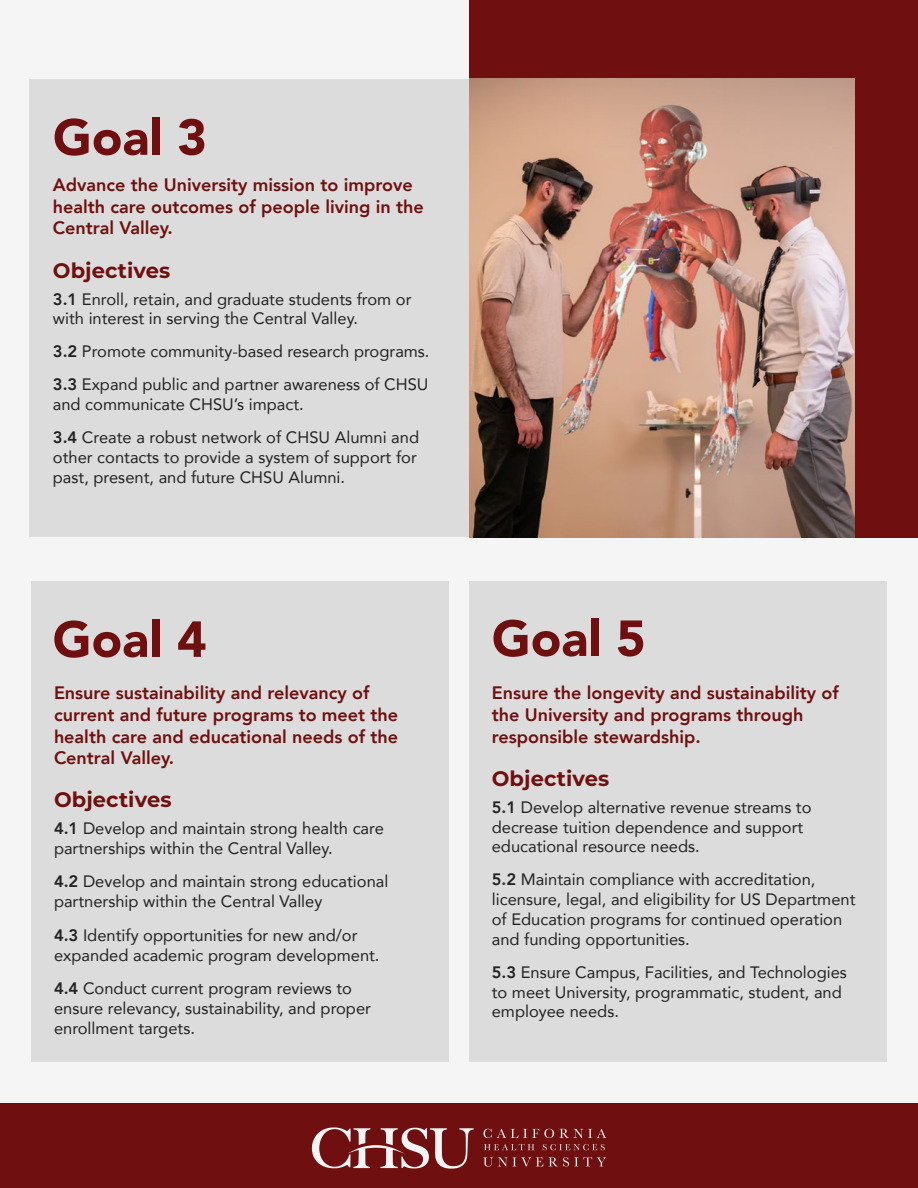
<style>
.page{position:relative;width:918px;height:1188px;background:#f5f5f5}
.page>*{position:absolute;margin:0;border:0;box-sizing:border-box;transform-origin:0 0}
.t1{font:900 50.1px "Avenir";color:#700f0f}
.t2{font:700 21px "Montserrat";letter-spacing:.005em;color:#700f0f}
.t3{font:800 18px/21.6px "Avenir";color:#700f0f}
.t4{font:16.5px/19.8px "Avenir";color:#222}
.s1{font-weight:800}
</style>
<div class="page">
<div style="left:31px;top:581px;width:418px;height:481px;background:#dcdcdc"></div>
<div style="left:469px;top:581px;width:418px;height:481px;background:#dcdcdc"></div>
<div style="left:30px;top:79px;width:888px;height:458px;background:#dcdcdc"></div>
<div style="left:469px;top:0;width:449px;height:537px;background:#700f0f"></div>
<img style="left:469px;top:79px;width:385px;height:458px">
<div style="left:0;top:1104px;width:918px;height:84px;background:#700f0f"></div>
<svg style="left:483px;top:1129px;width:123px;height:9px"></svg>
<svg style="left:484px;top:1144px;width:50px;height:6px"></svg>
<svg style="left:543px;top:1144px;width:62px;height:6px"></svg>
<svg style="left:483px;top:1157px;width:123px;height:10px"></svg>
<svg style="left:312px;top:1127px;width:162px;height:42px"></svg>
<h1 class="t1" style="left:53px;top:94px;width:155px">Goal 3</h1>
<p class="t3" style="left:53px;top:174px;width:373px">Advance the University mission to improve health care outcomes of people living in the<br>Central Valley.</p>
<p class="t2" style="left:53px;top:255px;width:119px">Objectives</p>
<p class="t4" style="left:53px;top:289px;width:360px"><span class="s1">3.1</span> Enroll, retain, and graduate students from or with interest in serving the Central Valley.</p>
<p class="t4" style="left:53px;top:335px;width:378px;line-height:33px"><span class="s1">3.2</span> Promote community-based research programs.<br><span class="s1">3.3</span> Expand public and partner awareness of CHSU</p>
<p class="t4" style="left:53px;top:388px;width:368px;line-height:33px">and communicate CHSU’s impact.<br><span class="s1">3.4</span> Create a robust network of CHSU Alumni and</p>
<p class="t4" style="left:53px;top:447px;width:365px">other contacts to provide a system of support for past, present, and future CHSU Alumni.</p>
<h1 class="t1" style="left:53px;top:597px;width:155px">Goal 4</h1>
<p class="t3" style="left:54px;top:682px;width:346px">Ensure sustainability and relevancy of current and future programs to meet the health care and educational needs of the Central Valley.</p>
<p class="t2" style="left:54px;top:785px;width:119px">Objectives</p>
<p class="t4" style="left:54px;top:818px;width:331px"><span class="s1">4.1</span> Develop and maintain strong health care partnerships within the Central Valley.</p>
<p class="t4" style="left:54px;top:871px;width:336px"><span class="s1">4.2</span> Develop and maintain strong educational partnership within the Central Valley</p>
<p class="t4" style="left:54px;top:925px;width:327px"><span class="s1">4.3</span> Identify opportunities for new and/or expanded academic program development.</p>
<p class="t4" style="left:54px;top:978px;width:319px"><span class="s1">4.4</span> Conduct current program reviews to ensure relevancy, sustainability, and proper enrollment targets.</p>
<h1 class="t1" style="left:492px;top:596px;width:155px">Goal 5</h1>
<p class="t3" style="left:492px;top:682px;width:349px">Ensure the longevity and sustainability of the University and programs through responsible stewardship.</p>
<p class="t2" style="left:492px;top:763px;width:119px">Objectives</p>
<p class="t4" style="left:492px;top:797px;width:321px"><span class="s1">5.1</span> Develop alternative revenue streams to decrease tuition dependence and support educational resource needs.</p>
<p class="t4" style="left:492px;top:869px;width:365px"><span class="s1">5.2</span> Maintain compliance with accreditation, licensure, legal, and eligibility for US Department of Education programs for continued operation and funding opportunities.</p>
<p class="t4" style="left:492px;top:962px;width:357px"><span class="s1">5.3</span> Ensure Campus, Facilities, and Technologies to meet University, programmatic, student, and employee needs.</p>
</div>
